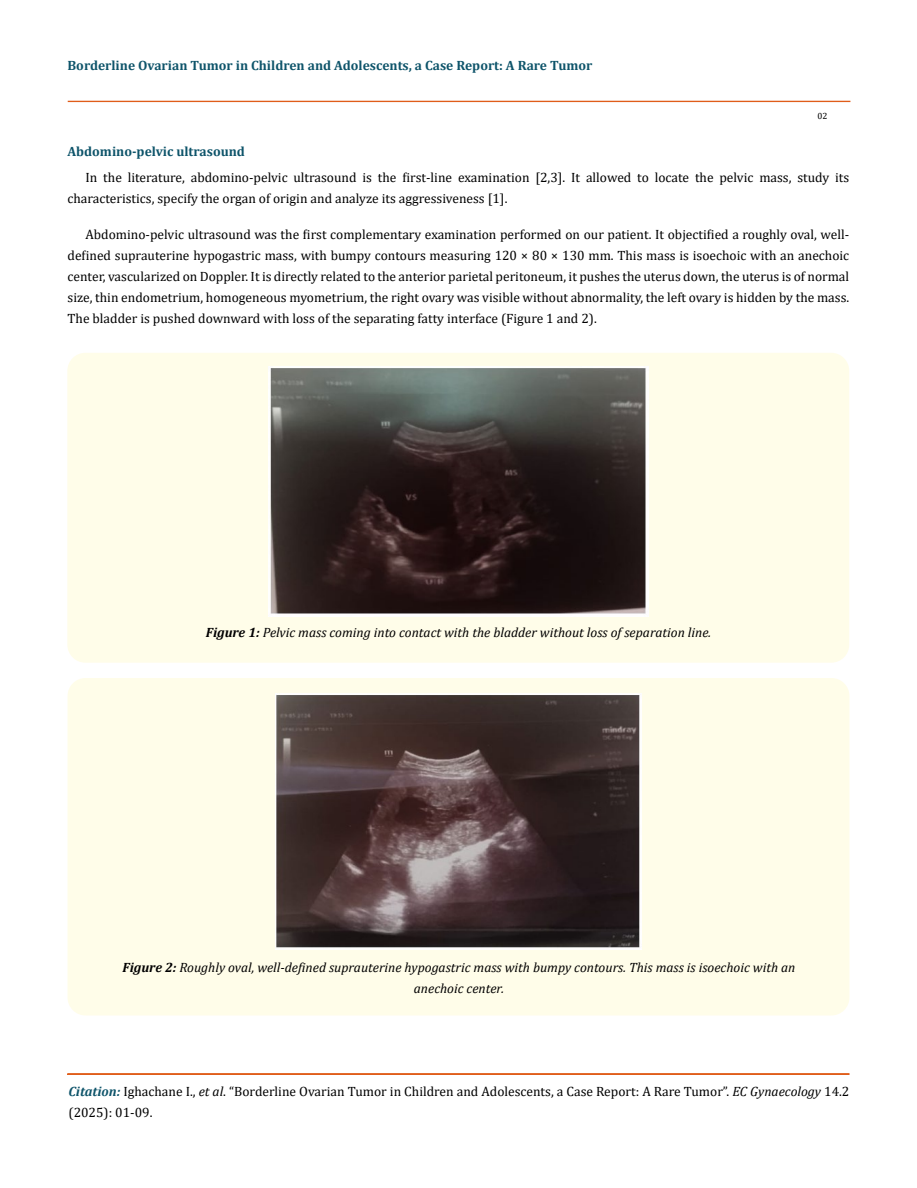
<style>
.page{position:relative;width:917px;height:1188px;background:#fff}
.page>*{position:absolute;margin:0;border:0;box-sizing:border-box;transform-origin:0 0}
.t1{font:13.5px/21px "Cambria";color:#000}
.t2{font:italic 13.5px/21px "Cambria";color:#000;text-align:center}
.t3{font:700 13.5px "Cambria";color:#0e546a}
.t4{font:9px "Cambria";color:#000}
.s1{font-weight:700}
.s2{font-weight:700;font-style:italic;color:#0e546a}
.s3{font-style:italic}
</style>
<div class="page">
<div style="left:68px;top:101px;width:782px;height:1px;border:1px solid #e05d1a"></div>
<div style="left:67px;top:1074px;width:782px;height:1px;border:1px solid #e05d1a"></div>
<div style="left:67px;top:353px;width:782px;height:310px;background:#fffde9;border-radius:18px"></div>
<img style="left:268px;top:367px;width:380px;height:249px">
<div style="left:68px;top:678px;width:781px;height:338px;background:#fffde9;border-radius:18px"></div>
<img style="left:275px;top:693px;width:367px;height:256px">
<p class="t3" style="left:68px;top:56px;width:526px">Borderline Ovarian Tumor in Children and Adolescents, a Case Report: A Rare Tumor</p>
<p class="t4" style="left:817px;top:110px;width:11px">02</p>
<p class="t3" style="left:68px;top:142px;width:179px">Abdomino-pelvic ultrasound</p>
<p class="t1" style="left:68px;top:167px;width:783px;text-indent:18px">In the literature, abdomino-pelvic ultrasound is the first-line examination [2,3]. It allowed to locate the pelvic mass, study its characteristics, specify the organ of origin and analyze its aggressiveness [1].</p>
<p class="t1" style="left:68px;top:224px;width:783px;text-align:justify;text-indent:18px">Abdomino-pelvic ultrasound was the first complementary examination performed on our patient. It objectified a roughly oval, well&shy;defined suprauterine hypogastric mass, with bumpy contours measuring 120 × 80 × 130 mm. This mass is isoechoic with an anechoic center, vascularized on Doppler. It is directly related to the anterior parietal peritoneum, it pushes the uterus down, the uterus is of normal size, thin endometrium, homogeneous myometrium, the right ovary was visible without abnormality, the left ovary is hidden by the mass.<br>The bladder is pushed downward with loss of the separating fatty interface (Figure 1 and 2).</p>
<p class="t2" style="left:206px;top:622px;width:507px"><span class="s1">Figure 1:</span> Pelvic mass coming into contact with the bladder without loss of separation line.</p>
<p class="t2" style="left:122px;top:956px;width:674px"><span class="s1">Figure 2:</span> Roughly oval, well-defined suprauterine hypogastric mass with bumpy contours. This mass is isoechoic with an anechoic center.</p>
<p class="t1" style="left:68px;top:1081px;width:782px"><span class="s2">Citation:</span> Ighachane I., <span class="s3">et al</span>. “Borderline Ovarian Tumor in Children and Adolescents, a Case Report: A Rare Tumor”. <span class="s3">EC Gynaecology</span> 14.2 (2025): 01-09.</p>
</div>
